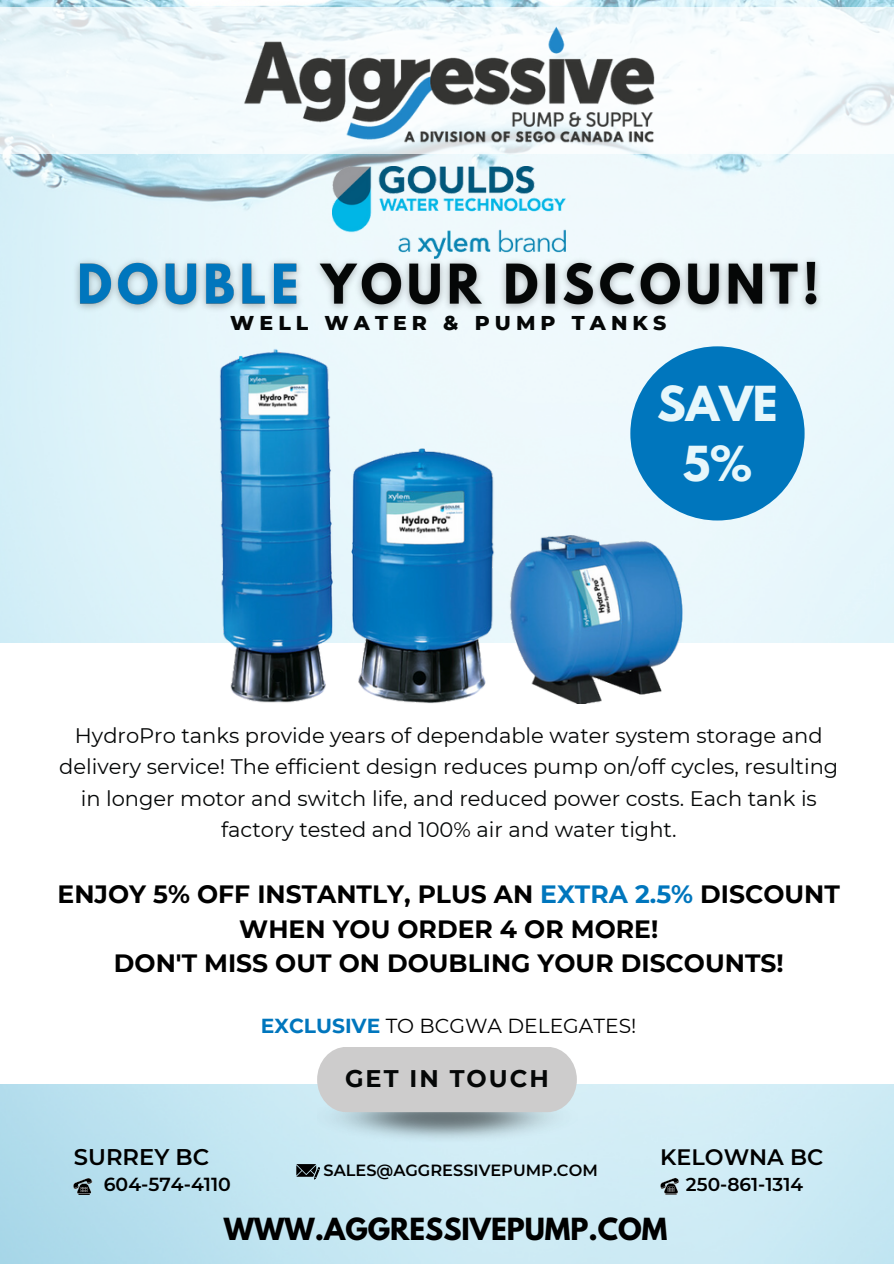
<style>
.page{position:relative;width:894px;height:1264px;background:#fff}
.page>*{position:absolute;margin:0;border:0;box-sizing:border-box;transform-origin:0 0}
.t1{font:700 42.75px/59.6px "League Spartan";color:#e7f7fb;text-align:center}
.t2{font:700 27px "League Spartan";color:#000}
.t3{font:700 25.05px/34.8px "Montserrat";color:#000;text-align:center}
.t4{font:700 24px "Montserrat";letter-spacing:.085em;color:#050707}
.t5{font:600 22.65px "Montserrat";color:#000}
.t6{font:600 22.35px "Montserrat";color:#000}
.t7{font:21px/31.5px "Montserrat";color:#050707;text-align:center}
.t8{font:800 20.4px "Montserrat";letter-spacing:.25em;color:#050707}
.t9{font:20.25px "Montserrat";color:#000}
.t10{font:600 18.9px "Montserrat";color:#000}
.t11{font:600 18.6px "Montserrat";color:#000}
.t12{font:600 16.2px "Montserrat";color:#000}
.s1{color:#0076bd}
.s2{font-weight:700;color:#0076bd}
</style>
<div class="page">
<img style="left:0;top:0;width:893px;height:1263px">
<div style="left:0;top:643px;width:893px;height:440px;background:#fff"></div>
<svg style="left:0;top:7px;width:893px;height:147px;fill:#f4fbfd"></svg>
<img style="left:317px;top:1088px;width:260px;height:57px">
<div style="left:317px;top:1047px;width:259px;height:65px;background:#cdcccc"></div>
<img style="left:241px;top:25px;width:414px;height:120px">
<svg style="left:296px;top:1164px;width:24px;height:15px"></svg>
<svg style="left:73px;top:1177px;width:19px;height:17px"></svg>
<svg style="left:660px;top:1177px;width:19px;height:17px"></svg>
<div style="left:630px;top:346px;width:174px;height:174px;background:#0076bd;border-radius:50%"></div>
<img style="left:199px;top:345px;width:543px;height:358px">
<img style="left:332px;top:166px;width:233px;height:84px">
<img style="left:66px;top:250px;width:764px;height:70px">
<p class="t8" style="left:230px;top:310px;width:437px">WELL WATER &amp; PUMP TANKS</p>
<h3 class="t1" style="left:657px;top:380px;width:122px">SAVE<br>5%</h3>
<h3 class="t7" style="left:59px;top:719px;width:780px">HydroPro tanks provide years of dependable water system storage and delivery service! The efficient design reduces pump on/off cycles, resulting in longer motor and switch life, and reduced power costs. Each tank is factory tested and 100% air and water tight.</h3>
<p class="t3" style="left:58px;top:876px;width:783px">ENJOY 5% OFF INSTANTLY, PLUS AN <span class="s1">EXTRA 2.5%</span> DISCOUNT<br>WHEN YOU ORDER 4 OR MORE!<br>DON'T MISS OUT ON DOUBLING YOUR DISCOUNTS!</p>
<p class="t9" style="left:261px;top:1013px;width:377px"><span class="s2">EXCLUSIVE</span> TO BCGWA DELEGATES!</p>
<h1 class="t5" style="left:74px;top:1142px;width:137px">SURREY BC</h1>
<p class="t10" style="left:104px;top:1172px;width:129px">604-574-4110</p>
<p class="t4" style="left:345px;top:1064px;width:205px">GET IN TOUCH</p>
<h4 class="t12" style="left:323px;top:1160px;width:275px">SALES@AGGRESSIVEPUMP.COM</h4>
<h2 class="t6" style="left:660px;top:1143px;width:165px">KELOWNA BC</h2>
<h6 class="t11" style="left:685px;top:1172px;width:119px">250-861-1314</h6>
<h5 class="t2" style="left:224px;top:1215px;width:445px">WWW.AGGRESSIVEPUMP.COM</h5>
</div>
